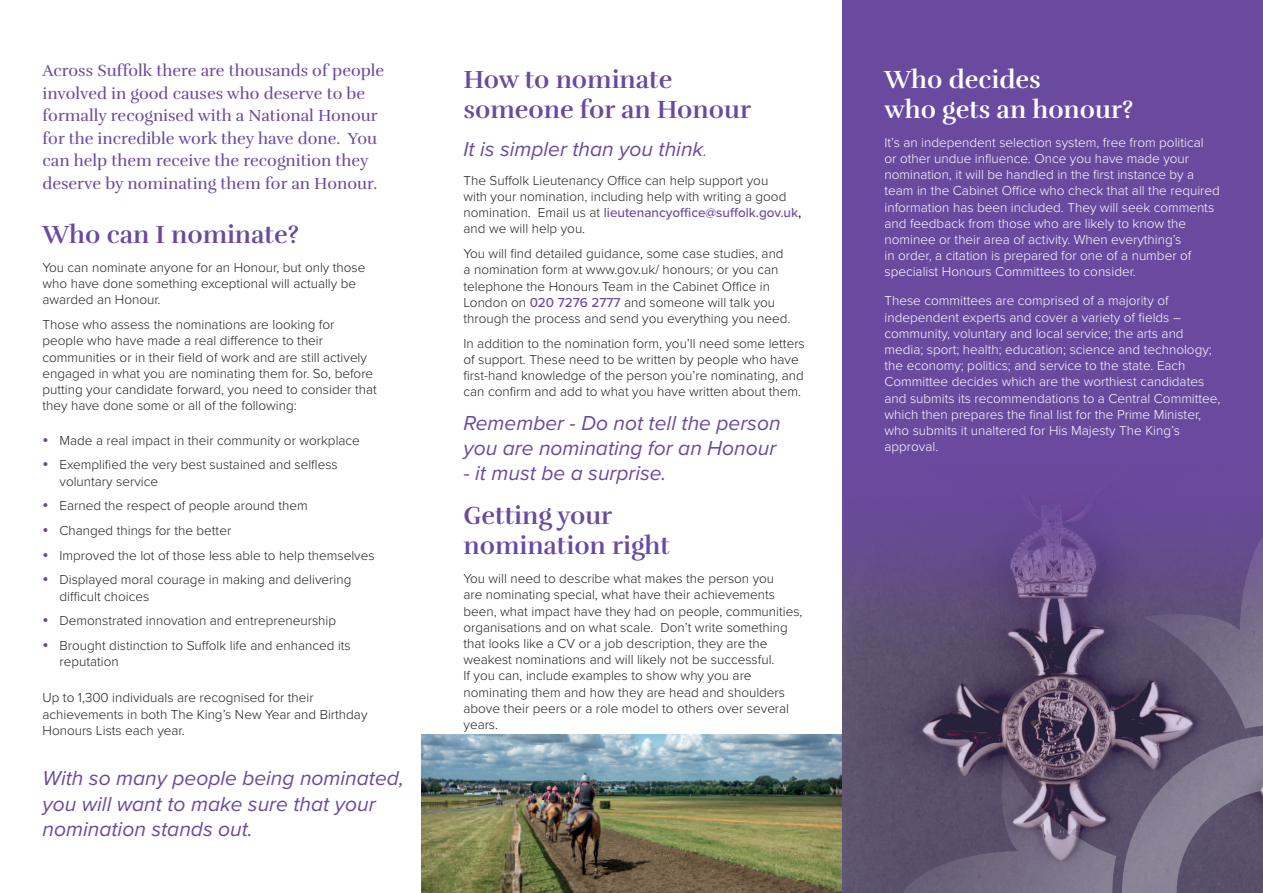
<style>
.page{position:relative;width:1263px;height:893px;background:#fff}
.page>*{position:absolute;margin:0;border:0;box-sizing:border-box;transform-origin:0 0}
.t1{font:700 25.5px/30px "Rufina";color:#6a4a9e}
.t2{font:700 25.5px/30px "Rufina";color:#fff}
.t3{font:italic 21px/25.2px "Proxima Nova";color:#6a4a9e}
.t4{font:16.5px/22.5px "Rufina";color:#6a4a9e}
.t5{font:300 13.5px/16.2px "Proxima Nova";color:#231f20}
.t6{font:300 13.5px/16.2px "Proxima Nova";color:#fff}
.s1{font-weight:500;font-size:13.5px}
.s2{font-weight:500;color:#6a4a9e}
.s3{font-weight:500}
</style>
<div class="page">
<div style="left:842px;top:0;width:421px;height:893px;background:#6a4a9e"></div>
<img style="left:842px;top:508px;width:421px;height:385px">
<img style="left:421px;top:735px;width:421px;height:158px">
<svg style="left:903px;top:753px;width:213px;height:140px;background:#675b75"></svg>
<svg style="left:1142px;top:516px;width:121px;height:213px"></svg>
<svg style="left:1122px;top:735px;width:141px;height:158px;background:#71677f"></svg>
<p class="t4" style="left:43px;top:60px;width:343px">Across Suffolk there are thousands of people involved in good causes who deserve to be formally recognised with a National Honour for the incredible work they have done. You can help them receive the recognition they deserve by nominating them for an Honour.</p>
<h1 class="t1" style="left:463px;top:65px;width:289px">How to nominate someone for an Honour</h1>
<h2 class="t3" style="left:463px;top:135px;width:245px">It is simpler than you think<span class="s1">.</span></h2>
<p class="t5" style="left:463px;top:171px;width:339px">The Suffolk Lieutenancy Office can help support you<br>with your nomination, including help with writing a good nomination. Email us at <span class="s2">lieutenancyoffice@suffolk.gov.uk</span><span class="s3">, </span>and we will help you.</p>
<p class="t5" style="left:463px;top:245px;width:328px">You will find detailed guidance, some case studies, and a nomination form at www.gov.uk/ honours; or you can telephone the Honours Team in the Cabinet Office in London on <span class="s2">020 7276 2777</span> and someone will talk you through the process and send you everything you need.</p>
<p class="t5" style="left:463px;top:334px;width:343px">In addition to the nomination form, you’ll need some letters of support. These need to be written by people who have first-hand knowledge of the person you’re nominating, and can confirm and add to what you have written about them.</p>
<h2 class="t3" style="left:463px;top:409px;width:319px">Remember - Do not tell the person you are nominating for an Honour</h2>
<h2 class="t3" style="left:463px;top:460px;width:204px">- it must be a surprise.</h2>
<h1 class="t1" style="left:463px;top:500px;width:208px;line-height:30.6px">Getting your nomination right</h1>
<p class="t5" style="left:463px;top:570px;width:340px">You will need to describe what makes the person you<br>are nominating special, what have their achievements been, what impact have they had on people, communities, organisations and on what scale. Don’t write something that looks like a CV or a job description, they are the weakest nominations and will likely not be successful.<br>If you can, include examples to show why you are nominating them and how they are head and shoulders above their peers or a role model to others over several years.</p>
<h1 class="t1" style="left:43px;top:220px;width:258px">Who can I nominate?</h1>
<p class="t5" style="left:43px;top:259px;width:324px">You can nominate anyone for an Honour, but only those who have done something exceptional will actually be awarded an Honour.</p>
<p class="t5" style="left:43px;top:316px;width:336px">Those who assess the nominations are looking for people who have made a real difference to their communities or in their field of work and are still actively engaged in what you are nominating them for. So, before putting your candidate forward, you need to consider that they have done some or all of the following:</p>
<p class="t5" style="left:60px;top:427px;width:302px;line-height:24.8px">Made a real impact in their community or workplace<br>Exemplified the very best sustained and selfless</p>
<p class="t5" style="left:60px;top:468px;width:317px;line-height:24.8px">voluntary service<br>Earned the respect of people around them<br>Changed things for the better<br>Improved the lot of those less able to help themselves Displayed moral courage in making and delivering</p>
<p class="t5" style="left:60px;top:583px;width:293px;line-height:24.8px">difficult choices<br>Demonstrated innovation and entrepreneurship<br>Brought distinction to Suffolk life and enhanced its</p>
<p class="t5" style="left:60px;top:653px;width:61px">reputation</p>
<p class="t5" style="left:43px;top:689px;width:326px">Up to 1,300 individuals are recognised for their achievements in both The King’s New Year and Birthday<br>Honours Lists each year.</p>
<h2 class="t3" style="left:43px;top:765px;width:363px">With so many people being nominated, you will want to make sure that your nomination stands out.</h2>
<h1 class="t2" style="left:884px;top:65px;width:250px">Who decides<br>who gets an honour?</h1>
<p class="t6" style="left:884px;top:134px;width:337px">It’s an independent selection system, free from political<br>or other undue influence. Once you have made your nomination, it will be handled in the first instance by a team in the Cabinet Office who check that all the required information has been included. They will seek comments and feedback from those who are likely to know the nominee or their area of activity. When everything’s<br>in order, a citation is prepared for one of a number of specialist Honours Committees to consider.</p>
<p class="t6" style="left:884px;top:292px;width:337px">These committees are comprised of a majority of independent experts and cover a variety of fields – community, voluntary and local service; the arts and media; sport; health; education; science and technology; the economy; politics; and service to the state. Each Committee decides which are the worthiest candidates and submits its recommendations to a Central Committee, which then prepares the final list for the Prime Minister, who submits it unaltered for His Majesty The King’s approval.</p>
</div>
